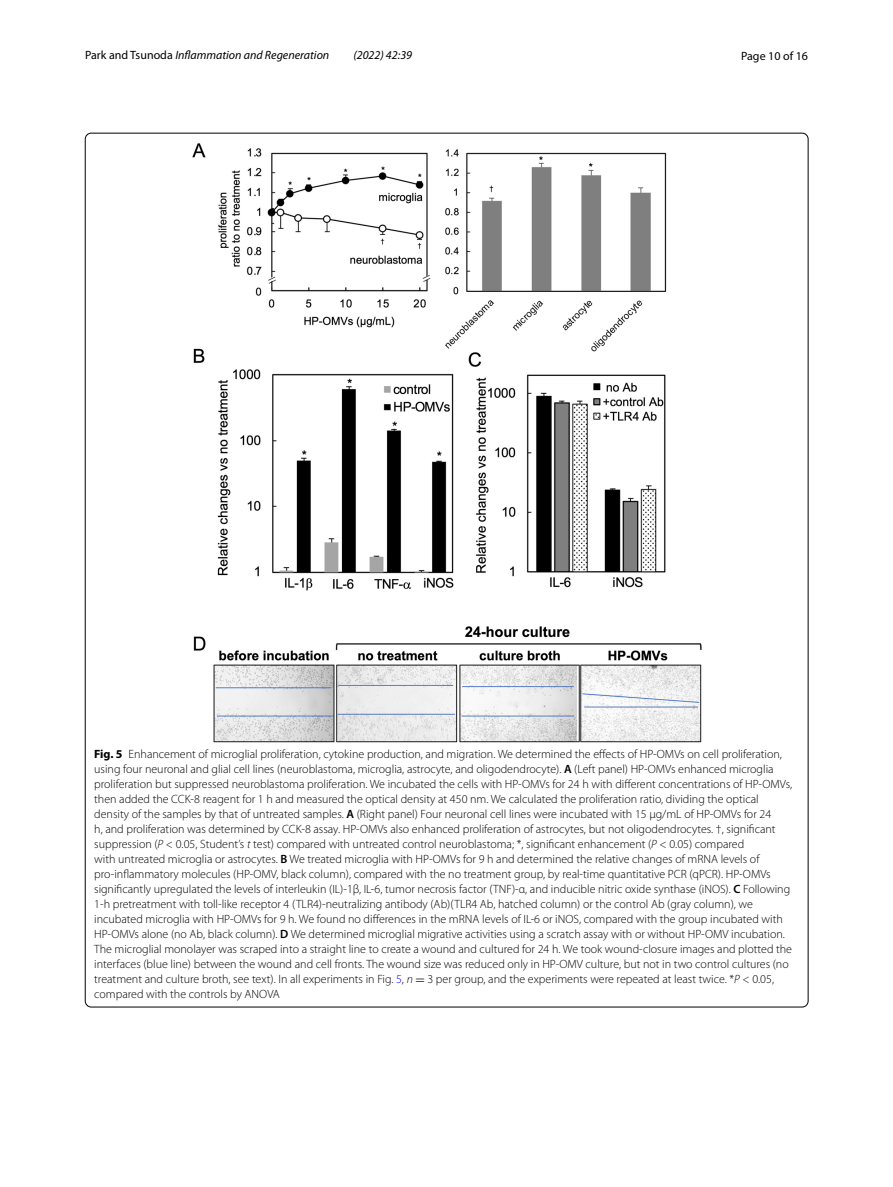
<style>
.page{position:relative;width:893px;height:1187px;background:#fff}
.page>*{position:absolute;margin:0;border:0;box-sizing:border-box;transform-origin:0 0}
.t1{font:300 12px/15px "Myriad Pro";color:#000}
.t2{font:italic 12px "Myriad Pro";color:#000}
.t3{font:12px "Myriad Pro";color:#000}
.s1{font-style:normal}
.s2{font-weight:700}
.s3{font-weight:600}
.s4{font-style:italic}
.s5{color:#00f}
.s6{font-family:"MTSY";font-weight:400}
</style>
<div class="page">
<img style="left:192px;top:143px;width:510px;height:599px">
<p class="t2" style="left:85px;top:48px;width:246px"><span class="s1">Park and Tsunoda</span> Inflammation and Regeneration</p>
<p class="t2" style="left:353px;top:48px;width:60px">(2022) 42:39</p>
<p class="t3" style="left:741px;top:48px;width:68px">Page 10 of 16</p>
<p class="t1" style="left:94px;top:746px;width:699px"><span class="s2">Fig. 5</span> Enhancement of microglial proliferation, cytokine production, and migration. We determined the effects of HP-OMVs on cell proliferation, using four neuronal and glial cell lines (neuroblastoma, microglia, astrocyte, and oligodendrocyte). <span class="s3">A</span> (Left panel) HP-OMVs enhanced microglia proliferation but suppressed neuroblastoma proliferation. We incubated the cells with HP-OMVs for 24 h with different concentrations of HP-OMVs, then added the CCK-8 reagent for 1 h and measured the optical density at 450 nm. We calculated the proliferation ratio, dividing the optical density of the samples by that of untreated samples. <span class="s3">A</span> (Right panel) Four neuronal cell lines were incubated with 15 μg/mL of HP-OMVs for 24<br>h, and proliferation was determined by CCK-8 assay. HP-OMVs also enhanced proliferation of astrocytes, but not oligodendrocytes. †, significant suppression (<span class="s4">P</span> &lt; 0.05, Student’s <span class="s4">t</span> test) compared with untreated control neuroblastoma; *, significant enhancement (<span class="s4">P</span> &lt; 0.05) compared<br>with untreated microglia or astrocytes. <span class="s3">B</span> We treated microglia with HP-OMVs for 9 h and determined the relative changes of mRNA levels of pro-inflammatory molecules (HP-OMV, black column), compared with the no treatment group, by real-time quantitative PCR (qPCR). HP-OMVs significantly upregulated the levels of interleukin (IL)-1β, IL-6, tumor necrosis factor (TNF)-α, and inducible nitric oxide synthase (iNOS). <span class="s3">C</span> Following 1-h pretreatment with toll-like receptor 4 (TLR4)-neutralizing antibody (Ab)(TLR4 Ab, hatched column) or the control Ab (gray column), we incubated microglia with HP-OMVs for 9 h. We found no differences in the mRNA levels of IL-6 or iNOS, compared with the group incubated with HP-OMVs alone (no Ab, black column). <span class="s3">D</span> We determined microglial migrative activities using a scratch assay with or without HP-OMV incubation.<br>The microglial monolayer was scraped into a straight line to create a wound and cultured for 24 h. We took wound-closure images and plotted the interfaces (blue line) between the wound and cell fronts. The wound size was reduced only in HP-OMV culture, but not in two control cultures (no treatment and culture broth, see text). In all experiments in Fig. <span class="s5">5</span>, <span class="s4">n</span> <span class="s6">=</span> 3 per group, and the experiments were repeated at least twice. *<span class="s4">P</span> &lt; 0.05, compared with the controls by ANOVA</p>
</div>
